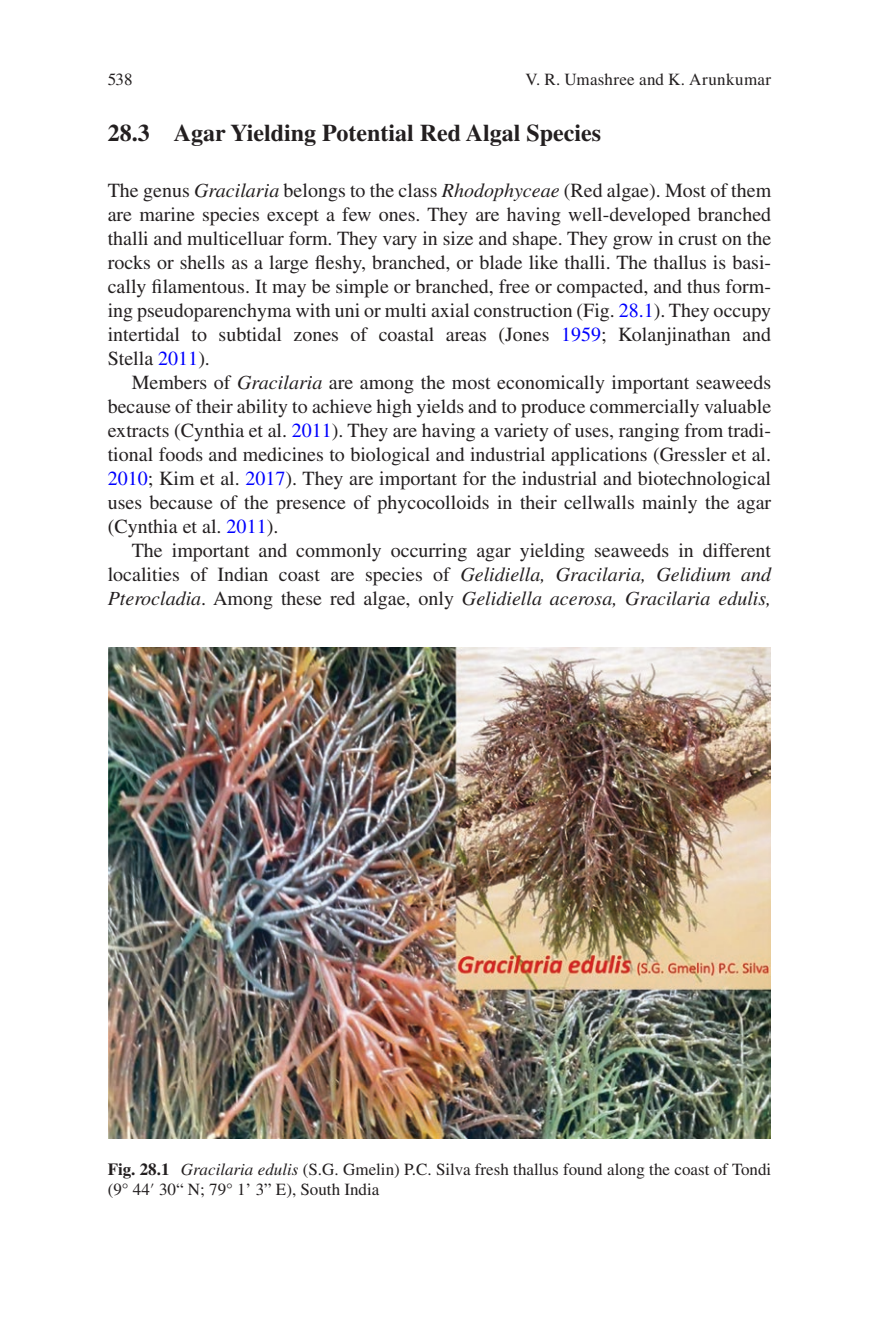
<style>
.page{position:relative;width:879px;height:1333px;background:#fff}
.page>*{position:absolute;margin:0;border:0;box-sizing:border-box;transform-origin:0 0}
.t1{font:700 24px "Times LT Std";color:#231f20}
.t2{font:20px/24px "Times LT Std";color:#231f20;text-align:justify}
.t3{font:17px/20px "Times LT Std";color:#231f20}
.t4{font:17px "Times LT Std Roman 2";letter-spacing:.02em;color:#231f20}
.s1{font-style:italic}
.s2{color:#00f}
.s3{font-weight:700}
.s4{font-family:"STIX General"}
</style>
<div class="page">
<img style="left:109px;top:648px;width:661px;height:490px">
<p class="t3" style="left:108px;top:69px;width:26px">538</p>
<p class="t1" style="left:108px;top:118px;width:495px">28.3 Agar Yielding Potential Red Algal Species</p>
<p class="t2" style="left:108px;top:178px;width:665px">The genus <span class="s1">Gracilaria</span> belongs to the class <span class="s1">Rhodophyceae</span> (Red algae). Most of them are marine species except a few ones. They are having well-developed branched thalli and multicelluar form. They vary in size and shape. They grow in crust on the rocks or shells as a large fleshy, branched, or blade like thalli. The thallus is basi&shy;cally filamentous. It may be simple or branched, free or compacted, and thus form&shy;ing pseudoparenchyma with uni or multi axial construction (Fig. <span class="s2">28.1</span>). They occupy intertidal to subtidal zones of coastal areas (Jones <span class="s2">1959</span>; Kolanjinathan and Stella <span class="s2">2011</span>).</p>
<p class="t2" style="left:108px;top:370px;width:665px;text-indent:24px">Members of <span class="s1">Gracilaria</span> are among the most economically important seaweeds because of their ability to achieve high yields and to produce commercially valuable extracts (Cynthia et al. <span class="s2">2011</span>). They are having a variety of uses, ranging from tradi&shy;tional foods and medicines to biological and industrial applications (Gressler et al.<br><span class="s2">2010</span>; Kim et al. <span class="s2">2017</span>). They are important for the industrial and biotechnological uses because of the presence of phycocolloids in their cellwalls mainly the agar (Cynthia et al. <span class="s2">2011</span>).</p>
<p class="t2" style="left:108px;top:538px;width:665px;text-indent:24px">The important and commonly occurring agar yielding seaweeds in different localities of Indian coast are species of <span class="s1">Gelidiella, Gracilaria, Gelidium and Pterocladia</span>. Among these red algae, only <span class="s1">Gelidiella acerosa, Gracilaria edulis,</span></p>
<p class="t4" style="left:525px;top:70px;width:247px">V. R. Umashree and K. Arunkumar</p>
<p class="t3" style="left:108px;top:1158px;width:665px"><span class="s3">Fig. 28.1</span> <span class="s1">Gracilaria edulis</span> (S.G. Gmelin) P.C. Silva fresh thallus found along the coast of Tondi (9° 44<span class="s4">′</span> 30“ N; 79° 1’ 3” E), South India</p>
</div>
